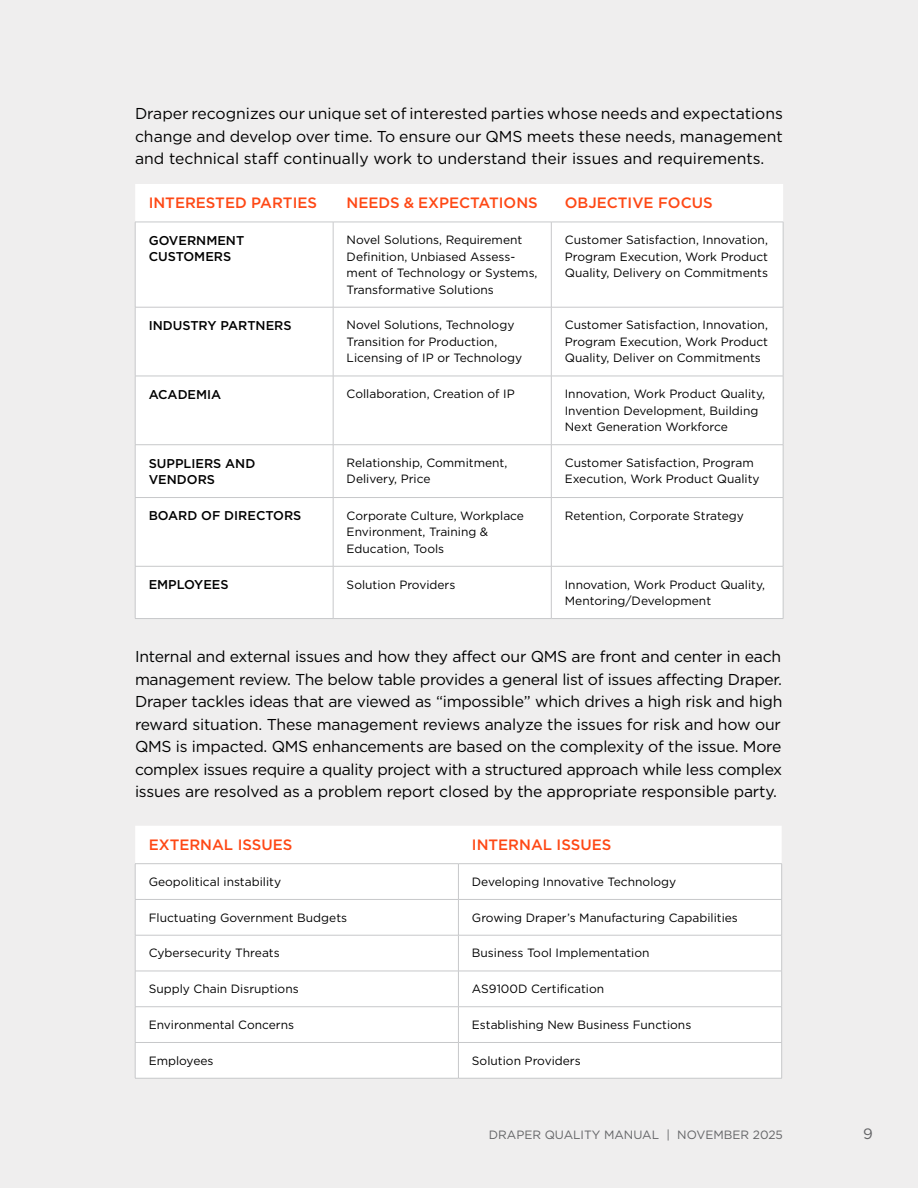
<style>
.page{position:relative;width:918px;height:1188px;background:#efeeee}
.page>*{position:absolute;margin:0;border:0;box-sizing:border-box;transform-origin:0 0}
.t1{font:15.75px/22.5px "Gotham";letter-spacing:-.01em;color:#000;text-align:justify}
.t2{font:500 15px "Gotham";color:#fe4815}
.t3{font:15px "Gotham";color:#636466}
.t4{font:500 12.75px/16.5px "Gotham";color:#000}
.t5{font:12px/16.5px "Gotham";color:#000}
.t6{font:12px "Gotham";color:#636466}
</style>
<div class="page">
<div style="left:135px;top:184px;width:648px;height:434px;background:#fff"></div>
<hr style="left:135px;top:222px;width:198px;height:1px;background:#c7c8ca">
<hr style="left:135px;top:222px;width:1px;height:85px;background:#c7c8ca">
<hr style="left:333px;top:222px;width:218px;height:1px;background:#c7c8ca">
<hr style="left:333px;top:222px;width:1px;height:85px;background:#c7c8ca">
<hr style="left:551px;top:222px;width:232px;height:1px;background:#c7c8ca">
<hr style="left:551px;top:222px;width:1px;height:85px;background:#c7c8ca">
<hr style="left:783px;top:222px;width:1px;height:85px;background:#c7c8ca">
<hr style="left:135px;top:307px;width:198px;height:1px;background:#c7c8ca">
<hr style="left:135px;top:307px;width:1px;height:69px;background:#c7c8ca">
<hr style="left:333px;top:307px;width:218px;height:1px;background:#c7c8ca">
<hr style="left:333px;top:307px;width:1px;height:69px;background:#c7c8ca">
<hr style="left:551px;top:307px;width:232px;height:1px;background:#c7c8ca">
<hr style="left:551px;top:307px;width:1px;height:69px;background:#c7c8ca">
<hr style="left:783px;top:307px;width:1px;height:69px;background:#c7c8ca">
<hr style="left:135px;top:376px;width:198px;height:1px;background:#c7c8ca">
<hr style="left:135px;top:376px;width:1px;height:69px;background:#c7c8ca">
<hr style="left:333px;top:376px;width:218px;height:1px;background:#c7c8ca">
<hr style="left:333px;top:376px;width:1px;height:69px;background:#c7c8ca">
<hr style="left:551px;top:376px;width:232px;height:1px;background:#c7c8ca">
<hr style="left:551px;top:376px;width:1px;height:69px;background:#c7c8ca">
<hr style="left:783px;top:376px;width:1px;height:69px;background:#c7c8ca">
<hr style="left:135px;top:444px;width:198px;height:1px;background:#c7c8ca">
<hr style="left:135px;top:445px;width:1px;height:52px;background:#c7c8ca">
<hr style="left:333px;top:444px;width:218px;height:1px;background:#c7c8ca">
<hr style="left:333px;top:445px;width:1px;height:52px;background:#c7c8ca">
<hr style="left:551px;top:444px;width:232px;height:1px;background:#c7c8ca">
<hr style="left:551px;top:445px;width:1px;height:52px;background:#c7c8ca">
<hr style="left:783px;top:445px;width:1px;height:52px;background:#c7c8ca">
<hr style="left:135px;top:497px;width:198px;height:1px;background:#c7c8ca">
<hr style="left:135px;top:498px;width:1px;height:68px;background:#c7c8ca">
<hr style="left:333px;top:497px;width:218px;height:1px;background:#c7c8ca">
<hr style="left:333px;top:498px;width:1px;height:68px;background:#c7c8ca">
<hr style="left:551px;top:497px;width:232px;height:1px;background:#c7c8ca">
<hr style="left:551px;top:498px;width:1px;height:68px;background:#c7c8ca">
<hr style="left:783px;top:498px;width:1px;height:68px;background:#c7c8ca">
<hr style="left:135px;top:566px;width:198px;height:1px;background:#c7c8ca">
<hr style="left:135px;top:566px;width:1px;height:52px;background:#c7c8ca">
<hr style="left:333px;top:566px;width:218px;height:1px;background:#c7c8ca">
<hr style="left:333px;top:566px;width:1px;height:52px;background:#c7c8ca">
<hr style="left:551px;top:566px;width:232px;height:1px;background:#c7c8ca">
<hr style="left:551px;top:566px;width:1px;height:52px;background:#c7c8ca">
<hr style="left:783px;top:566px;width:1px;height:52px;background:#c7c8ca">
<hr style="left:135px;top:618px;width:198px;height:1px;background:#c7c8ca">
<hr style="left:333px;top:618px;width:218px;height:1px;background:#c7c8ca">
<hr style="left:551px;top:618px;width:232px;height:1px;background:#c7c8ca">
<div style="left:135px;top:826px;width:647px;height:251px;background:#fff"></div>
<hr style="left:135px;top:863px;width:323px;height:1px;background:#c7c8ca">
<hr style="left:135px;top:864px;width:1px;height:35px;background:#c7c8ca">
<hr style="left:458px;top:863px;width:324px;height:1px;background:#c7c8ca">
<hr style="left:458px;top:864px;width:1px;height:35px;background:#c7c8ca">
<hr style="left:781px;top:864px;width:1px;height:35px;background:#c7c8ca">
<hr style="left:135px;top:899px;width:323px;height:1px;background:#c7c8ca">
<hr style="left:135px;top:900px;width:1px;height:35px;background:#c7c8ca">
<hr style="left:458px;top:899px;width:324px;height:1px;background:#c7c8ca">
<hr style="left:458px;top:900px;width:1px;height:35px;background:#c7c8ca">
<hr style="left:781px;top:900px;width:1px;height:35px;background:#c7c8ca">
<hr style="left:135px;top:935px;width:323px;height:1px;background:#c7c8ca">
<hr style="left:135px;top:935px;width:1px;height:36px;background:#c7c8ca">
<hr style="left:458px;top:935px;width:324px;height:1px;background:#c7c8ca">
<hr style="left:458px;top:935px;width:1px;height:36px;background:#c7c8ca">
<hr style="left:781px;top:935px;width:1px;height:36px;background:#c7c8ca">
<hr style="left:135px;top:971px;width:323px;height:1px;background:#c7c8ca">
<hr style="left:135px;top:971px;width:1px;height:36px;background:#c7c8ca">
<hr style="left:458px;top:971px;width:324px;height:1px;background:#c7c8ca">
<hr style="left:458px;top:971px;width:1px;height:36px;background:#c7c8ca">
<hr style="left:781px;top:971px;width:1px;height:36px;background:#c7c8ca">
<hr style="left:135px;top:1006px;width:323px;height:1px;background:#c7c8ca">
<hr style="left:135px;top:1007px;width:1px;height:35px;background:#c7c8ca">
<hr style="left:458px;top:1006px;width:324px;height:1px;background:#c7c8ca">
<hr style="left:458px;top:1007px;width:1px;height:35px;background:#c7c8ca">
<hr style="left:781px;top:1007px;width:1px;height:35px;background:#c7c8ca">
<hr style="left:135px;top:1042px;width:323px;height:1px;background:#c7c8ca">
<hr style="left:135px;top:1043px;width:1px;height:35px;background:#c7c8ca">
<hr style="left:458px;top:1042px;width:324px;height:1px;background:#c7c8ca">
<hr style="left:458px;top:1043px;width:1px;height:35px;background:#c7c8ca">
<hr style="left:781px;top:1043px;width:1px;height:35px;background:#c7c8ca">
<hr style="left:135px;top:1078px;width:323px;height:1px;background:#c7c8ca">
<hr style="left:458px;top:1078px;width:324px;height:1px;background:#c7c8ca">
<p class="t1" style="left:135px;top:102px;width:650px">Draper recognizes our unique set of interested parties whose needs and expectations change and develop over time. To ensure our QMS meets these needs, management and technical staff continually work to understand their issues and requirements.</p>
<p class="t2" style="left:149px;top:195px;width:170px">INTERESTED PARTIES</p>
<p class="t2" style="left:347px;top:195px;width:193px">NEEDS &amp; EXPECTATIONS</p>
<p class="t2" style="left:565px;top:195px;width:149px">OBJECTIVE FOCUS</p>
<p class="t4" style="left:149px;top:232px;width:97px">GOVERNMENT<br>CUSTOMERS</p>
<p class="t5" style="left:347px;top:231px;width:192px">Novel Solutions, Requirement<br>Definition, Unbiased Assess&shy;ment of Technology or Systems,<br>Transformative Solutions</p>
<p class="t5" style="left:565px;top:231px;width:205px;text-align:justify">Customer Satisfaction, Innovation, Program Execution, Work Product Quality, Delivery on Commitments</p>
<p class="t4" style="left:149px;top:317px;width:144px">INDUSTRY PARTNERS</p>
<p class="t5" style="left:347px;top:317px;width:177px">Novel Solutions, Technology<br>Transition for Production,<br>Licensing of IP or Technology</p>
<p class="t5" style="left:565px;top:317px;width:205px;text-align:justify">Customer Satisfaction, Innovation, Program Execution, Work Product Quality, Deliver on Commitments</p>
<p class="t4" style="left:149px;top:386px;width:74px">ACADEMIA</p>
<p class="t5" style="left:347px;top:386px;width:170px">Collaboration, Creation of IP</p>
<p class="t5" style="left:565px;top:386px;width:202px">Innovation, Work Product Quality,<br>Invention Development, Building<br>Next Generation Workforce</p>
<p class="t4" style="left:149px;top:454px;width:108px">SUPPLIERS AND<br>VENDORS</p>
<p class="t5" style="left:347px;top:454px;width:162px">Relationship, Commitment,<br>Delivery, Price</p>
<p class="t5" style="left:565px;top:454px;width:196px">Customer Satisfaction, Program<br>Execution, Work Product Quality</p>
<p class="t4" style="left:149px;top:507px;width:154px">BOARD OF DIRECTORS</p>
<p class="t5" style="left:347px;top:507px;width:179px">Corporate Culture, Workplace<br>Environment, Training &amp;<br>Education, Tools</p>
<p class="t5" style="left:565px;top:507px;width:181px">Retention, Corporate Strategy</p>
<p class="t4" style="left:149px;top:576px;width:81px">EMPLOYEES</p>
<p class="t5" style="left:347px;top:576px;width:110px">Solution Providers</p>
<p class="t5" style="left:565px;top:576px;width:202px">Innovation, Work Product Quality,<br>Mentoring/Development</p>
<p class="t1" style="left:135px;top:645px;width:649px">Internal and external issues and how they affect our QMS are front and center in each management review. The below table provides a general list of issues affecting Draper.<br>Draper tackles ideas that are viewed as “impossible” which drives a high risk and high reward situation. These management reviews analyze the issues for risk and how our QMS is impacted. QMS enhancements are based on the complexity of the issue. More complex issues require a quality project with a structured approach while less complex issues are resolved as a problem report closed by the appropriate responsible party.</p>
<p class="t2" style="left:149px;top:836px;width:145px">EXTERNAL ISSUES</p>
<p class="t2" style="left:472px;top:836px;width:141px">INTERNAL ISSUES</p>
<p class="t5" style="left:149px;top:873px;width:134px">Geopolitical instability</p>
<p class="t5" style="left:472px;top:873px;width:206px">Developing Innovative Technology</p>
<p class="t5" style="left:149px;top:909px;width:200px">Fluctuating Government Budgets</p>
<p class="t5" style="left:472px;top:909px;width:267px">Growing Draper’s Manufacturing Capabilities</p>
<p class="t5" style="left:149px;top:945px;width:133px">Cybersecurity Threats</p>
<p class="t5" style="left:472px;top:945px;width:179px">Business Tool Implementation</p>
<p class="t5" style="left:149px;top:981px;width:152px">Supply Chain Disruptions</p>
<p class="t5" style="left:472px;top:981px;width:134px">AS9100D Certification</p>
<p class="t5" style="left:149px;top:1016px;width:147px">Environmental Concerns</p>
<p class="t5" style="left:472px;top:1016px;width:221px">Establishing New Business Functions</p>
<p class="t5" style="left:149px;top:1052px;width:66px">Employees</p>
<p class="t5" style="left:472px;top:1052px;width:110px">Solution Providers</p>
<p class="t6" style="left:489px;top:1129px;width:296px">DRAPER QUALITY MANUAL | NOVEMBER 2025</p>
<p class="t3" style="left:863px;top:1126px;width:11px">9</p>
</div>
